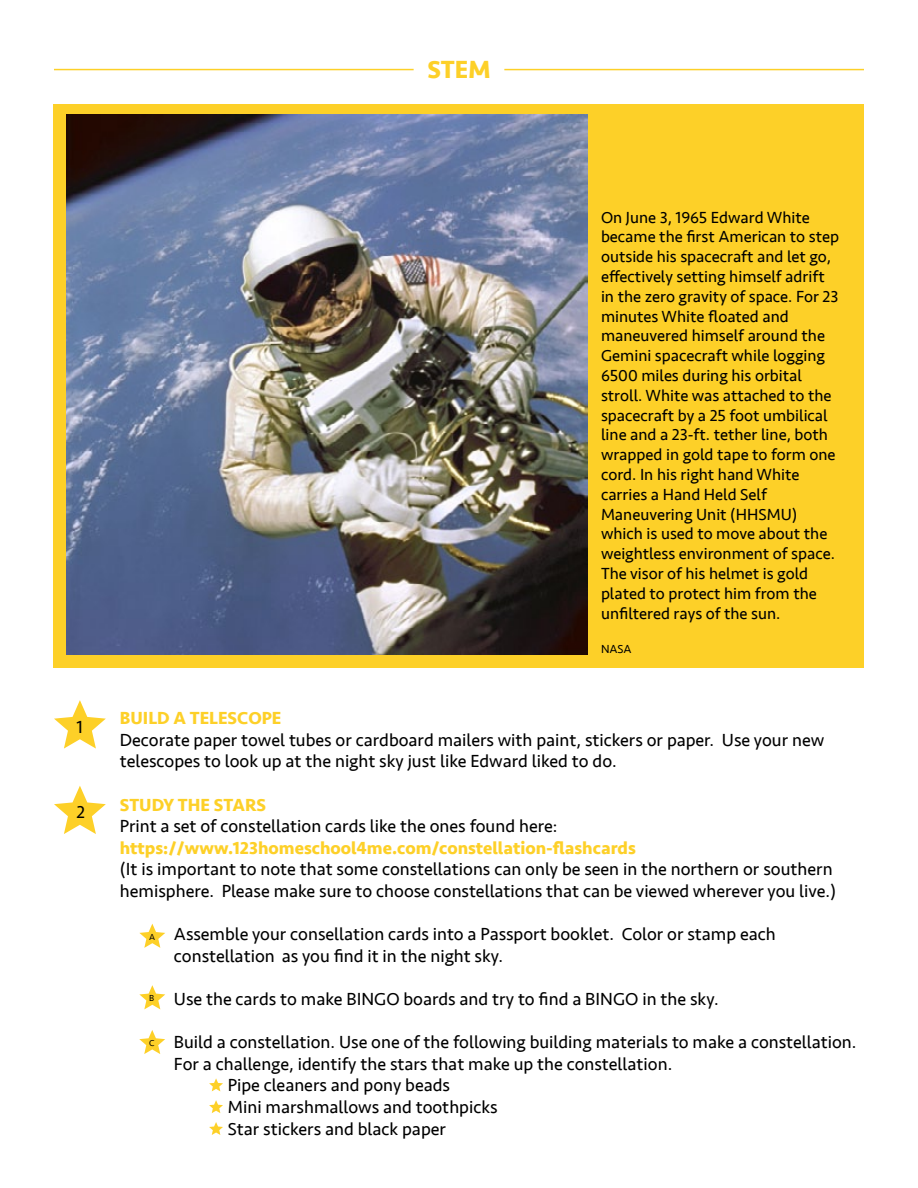
<style>
.page{position:relative;width:918px;height:1188px;background:#fff}
.page>*{position:absolute;margin:0;border:0;box-sizing:border-box;transform-origin:0 0}
.t1{font:700 25.5px "Seravek";color:#fdd028}
.t2{font:18px/21.6px "Seravek";color:#000}
.t3{font:700 18px "Seravek";color:#fdd028}
.t4{font:16.5px/19.8px "Seravek";color:#000}
.t5{font:12px "Seravek";color:#000}
.t6{font:9px "Seravek";color:#000}
</style>
<div class="page">
<div style="left:54px;top:104px;width:810px;height:563px;background:#fdd028"></div>
<hr style="left:54px;top:69px;width:360px;height:1px;background:#fdd028">
<hr style="left:504px;top:69px;width:360px;height:1px;background:#fdd028">
<img style="left:66px;top:114px;width:522px;height:540px">
<svg style="left:54px;top:700px;width:52px;height:49px"></svg>
<svg style="left:54px;top:786px;width:52px;height:48px"></svg>
<svg style="left:139px;top:924px;width:26px;height:24px"></svg>
<svg style="left:139px;top:985px;width:26px;height:24px"></svg>
<svg style="left:139px;top:1030px;width:26px;height:24px"></svg>
<svg style="left:209px;top:1078px;width:14px;height:13px"></svg>
<svg style="left:209px;top:1100px;width:14px;height:13px"></svg>
<svg style="left:209px;top:1122px;width:14px;height:13px"></svg>
<h1 class="t1" style="left:427px;top:49px;width:65px">STEM</h1>
<p class="t2" style="left:76px;top:716px;width:8px">1</p>
<p class="t2" style="left:76px;top:801px;width:10px">2</p>
<p class="t4" style="left:601px;top:207px;width:239px">On June 3, 1965 Edward White became the first American to step outside his spacecraft and let go, effectively setting himself adrift in the zero gravity of space. For 23 minutes White floated and maneuvered himself around the<br>Gemini spacecraft while logging<br>6500 miles during his orbital stroll. White was attached to the spacecraft by a 25 foot umbilical line and a 23-ft. tether line, both wrapped in gold tape to form one cord. In his right hand White carries a Hand Held Self<br>Maneuvering Unit (HHSMU) which is used to move about the weightless environment of space.<br>The visor of his helmet is gold plated to protect him from the unfiltered rays of the sun.</p>
<p class="t5" style="left:601px;top:640px;width:32px">NASA</p>
<p class="t3" style="left:120px;top:704px;width:152px">Build a telescope</p>
<p class="t2" style="left:120px;top:729px;width:706px">Decorate paper towel tubes or cardboard mailers with paint, stickers or paper. Use your new telescopes to look up at the night sky just like Edward liked to do.</p>
<p class="t3" style="left:120px;top:790px;width:146px">Study the stars</p>
<p class="t2" style="left:120px;top:815px;width:439px">Print a set of constellation cards like the ones found here:</p>
<p class="t3" style="left:120px;top:833px;width:517px">https://www.123homeschool4me.com/constellation-flashcards</p>
<p class="t2" style="left:120px;top:859px;width:718px">(It is important to note that some constellations can only be seen in the northern or southern hemisphere. Please make sure to choose constellations that can be viewed wherever you live.)</p>
<p class="t2" style="left:174px;top:923px;width:603px">Assemble your consellation cards into a Passport booklet. Color or stamp each constellation as you find it in the night sky.</p>
<p class="t2" style="left:174px;top:988px;width:546px">Use the cards to make BINGO boards and try to find a BINGO in the sky.</p>
<p class="t2" style="left:174px;top:1031px;width:684px">Build a constellation. Use one of the following building materials to make a constellation.</p>
<p class="t2" style="left:174px;top:1053px;width:500px">For a challenge, identify the stars that make up the constellation.</p>
<p class="t2" style="left:228px;top:1075px;width:224px">Pipe cleaners and pony beads</p>
<p class="t2" style="left:228px;top:1096px;width:271px">Mini marshmallows and toothpicks</p>
<p class="t2" style="left:228px;top:1118px;width:220px">Star stickers and black paper</p>
<p class="t6" style="left:149px;top:930px;width:8px">A</p>
<p class="t6" style="left:149px;top:991px;width:7px">B</p>
<p class="t6" style="left:149px;top:1036px;width:7px">C</p>
</div>
